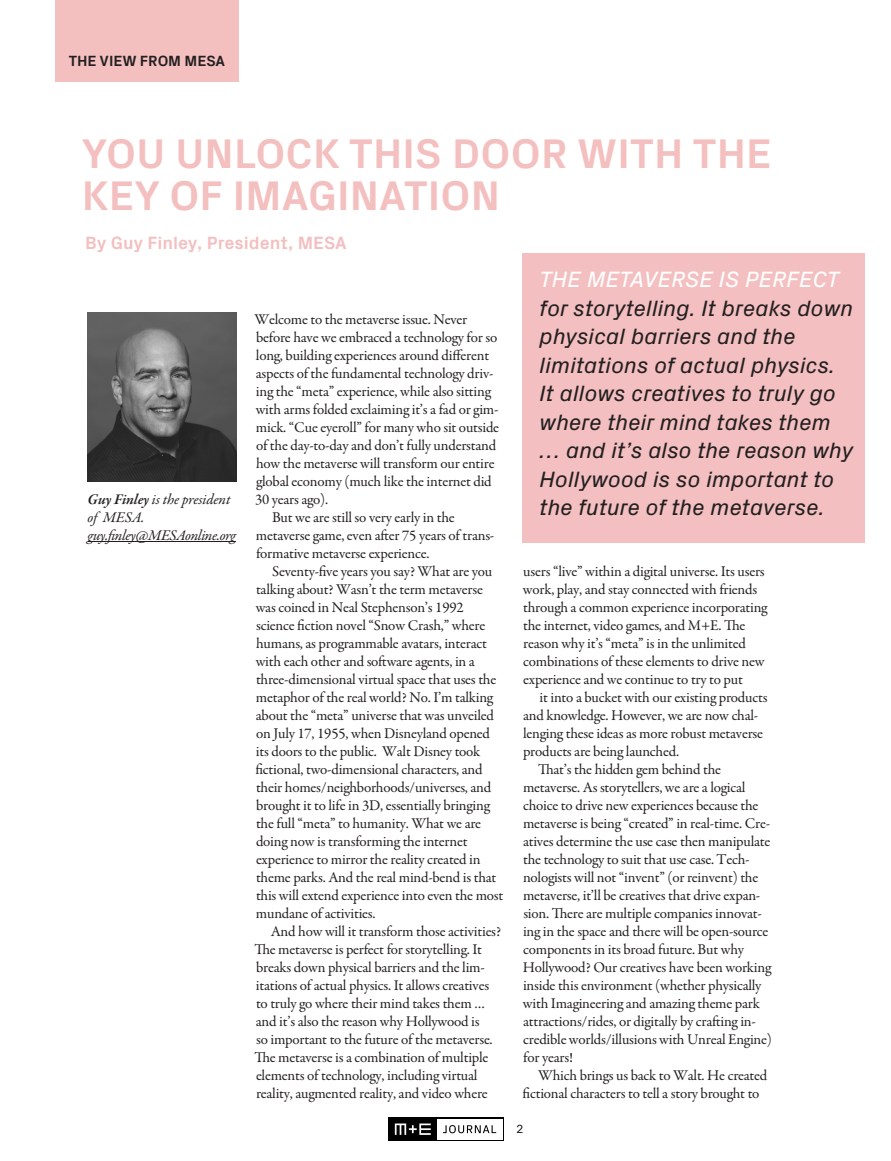
<style>
.page{position:relative;width:891px;height:1161px;background:#fff}
.page>*{position:absolute;margin:0;border:0;box-sizing:border-box;transform-origin:0 0}
.t1{font:700 42px/42px "Px Grotesk";letter-spacing:.005em;color:#f4bfbf}
.t2{font:italic 22.5px/28.5px "Px Grotesk";color:#231f20}
.t3{font:700 18px "Px Grotesk";color:#f3bfc0}
.t4{font:15px/18px "Garamond Premr Pro";letter-spacing:-.015em;color:#231f20}
.t5{font:italic 15px/18px "Garamond Premr Pro";letter-spacing:-.01em;color:#231f20}
.t6{font:italic 15px "Garamond Premr Pro";letter-spacing:-.03em;color:#231f20}
.t7{font:700 15px "Px Grotesk";letter-spacing:-.005em;color:#231f20}
.t8{font:12px "Px Grotesk";color:#231f20}
.s1{font-weight:600}
.s2{color:#fff}
</style>
<div class="page">
<svg style="left:389px;top:1117px;width:115px;height:24px"></svg>
<div style="left:437px;top:1119px;width:65px;height:20px;background:#fff"></div>
<svg style="left:443px;top:1125px;width:53px;height:8px"></svg>
<svg style="left:395px;top:1124px;width:36px;height:11px"></svg>
<div style="left:55px;top:0;width:183px;height:82px;background:#f4bfbf"></div>
<hr style="left:88px;top:541px;width:148px;height:1px;background:#231f20">
<img style="left:88px;top:313px;width:148px;height:168px">
<div style="left:522px;top:253px;width:343px;height:289px;background:#f3bfc0"></div>
<p class="t7" style="left:69px;top:50px;width:158px">THE VIEW FROM MESA</p>
<p class="t1" style="left:82px;top:131px;width:692px">YOU UNLOCK THIS DOOR WITH THE<br>KEY OF IMAGINATION</p>
<p class="t3" style="left:85px;top:230px;width:263px">By Guy Finley, President, MESA</p>
<p class="t5" style="left:88px;top:491px;width:144px"><span class="s1">Guy Finley</span> is the president of MESA.</p>
<p class="t6" style="left:88px;top:526px;width:150px">guy.finley@MESAonline.org</p>
<p class="t4" style="left:255px;top:311px;width:246px">Welcome to the metaverse issue. Never before have we embraced a technology for so long, building experiences around different aspects of the fundamental technology driv&shy;ing the “meta” experience, while also sitting with arms folded exclaiming it’s a fad or gim&shy;mick. “Cue eyeroll” for many who sit outside of the day-to-day and don’t fully understand how the metaverse will transform our entire global economy (much like the internet did 30 years ago).</p>
<p class="t4" style="left:256px;top:509px;width:240px;text-indent:16px">But we are still so very early in the metaverse game, even after 75 years of trans&shy;formative metaverse experience.</p>
<p class="t4" style="left:255px;top:563px;width:249px;text-indent:17px">Seventy-five years you say? What are you talking about? Wasn’t the term metaverse was coined in Neal Stephenson’s 1992 science fiction novel “Snow Crash,” where humans, as programmable avatars, interact with each other and software agents, in a three-dimensional virtual space that uses the metaphor of the real world? No. I’m talking about the “meta” universe that was unveiled on July 17, 1955, when Disneyland opened its doors to the public. Walt Disney took fictional, two-dimensional characters, and their homes/neighborhoods/universes, and brought it to life in 3D, essentially bringing the full “meta” to humanity. What we are doing now is transforming the internet experience to mirror the reality created in theme parks. And the real mind-bend is that this will extend experience into even the most mundane of activities.</p>
<p class="t4" style="left:254px;top:923px;width:248px;text-indent:16px">And how will it transform those activities?<br>The metaverse is perfect for storytelling. It breaks down physical barriers and the lim&shy;itations of actual physics. It allows creatives to truly go where their mind takes them … and it’s also the reason why Hollywood is<br>so important to the future of the metaverse.<br>The metaverse is a combination of multiple elements of technology, including virtual reality, augmented reality, and video where</p>
<p class="t2" style="left:540px;top:264px;width:316px"><span class="s2">THE METAVERSE IS PERFECT </span>for storytelling. It breaks down physical barriers and the limitations of actual physics.<br>It allows creatives to truly go where their mind takes them … and it’s also the reason why<br>Hollywood is so important to the future of the metaverse.</p>
<p class="t4" style="left:523px;top:563px;width:246px">users “live” within a digital universe. Its users work, play, and stay connected with friends through a common experience incorporating the internet, video games, and M+E. The reason why it’s “meta” is in the unlimited combinations of these elements to drive new experience and we continue to try to put</p>
<p class="t4" style="left:523px;top:689px;width:246px;text-indent:16px">it into a bucket with our existing products and knowledge. However, we are now chal&shy;lenging these ideas as more robust metaverse products are being launched.</p>
<p class="t4" style="left:523px;top:761px;width:251px;text-indent:15px">That’s the hidden gem behind the metaverse. As storytellers, we are a logical choice to drive new experiences because the metaverse is being “created” in real-time. Cre&shy;atives determine the use case then manipulate the technology to suit that use case. Tech&shy;nologists will not “invent” (or reinvent) the metaverse, it’ll be creatives that drive expan&shy;sion. There are multiple companies innovat&shy;ing in the space and there will be open-source components in its broad future. But why Hollywood? Our creatives have been working inside this environment (whether physically with Imagineering and amazing theme park attractions/rides, or digitally by crafting in&shy;credible worlds/illusions with Unreal Engine) for years!</p>
<p class="t4" style="left:523px;top:1067px;width:246px;text-indent:16px">Which brings us back to Walt. He created fictional characters to tell a story brought to</p>
<p class="t8" style="left:517px;top:1120px;width:8px">2</p>
</div>
